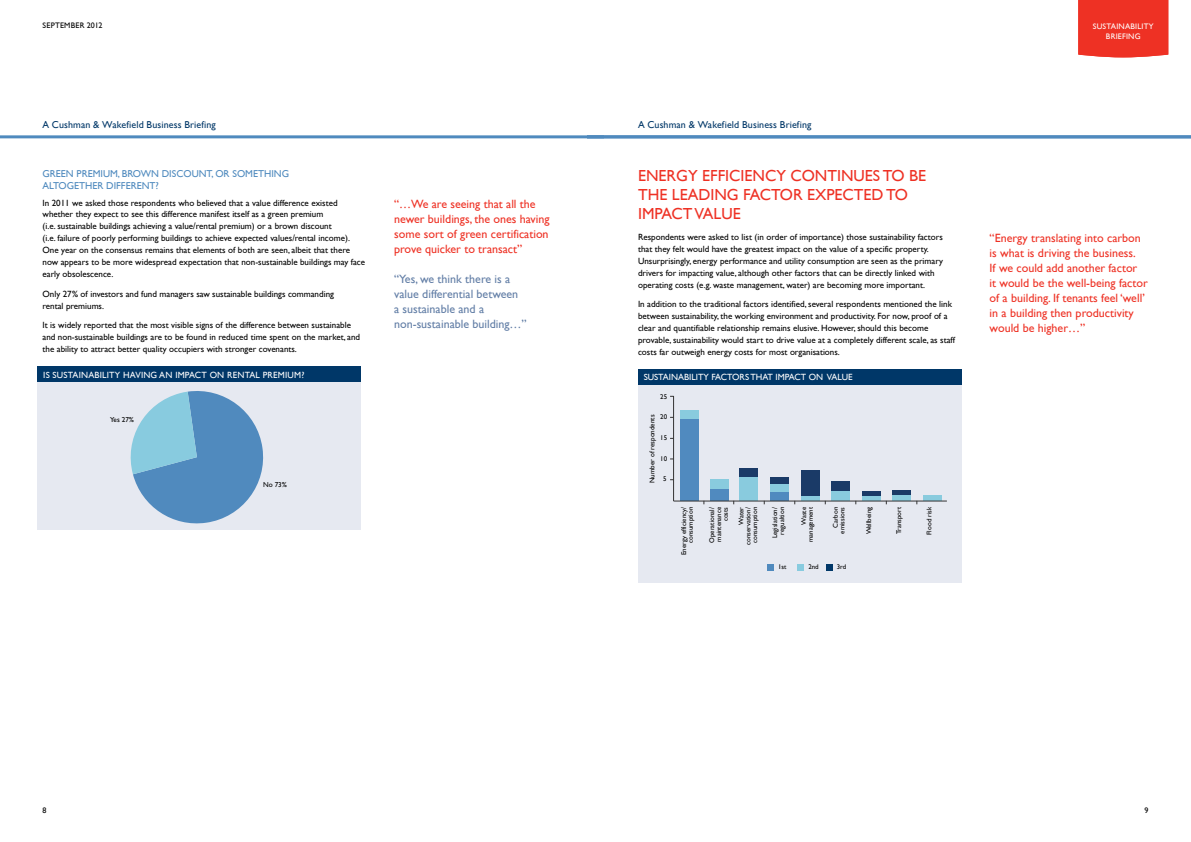
<style>
.page{position:relative;width:1191px;height:842px;background:#fff}
.page>*{position:absolute;margin:0;border:0;box-sizing:border-box;transform-origin:0 0}
.t1{font:16px/19px "Gill Sans";color:#ee3124}
.t2{font:12px/15px "Gill Sans";color:#ee3124}
.t3{font:12px/15px "Gill Sans";color:#627ea6}
.t4{font:10px "Gill Sans";letter-spacing:.01em;color:#003768}
.t5{font:10px "Gill Sans";color:#4f8abe}
.t6{font:9px/12px "Gill Sans";color:#000}
.t7{font:9px "Gill Sans";letter-spacing:.01em;color:#fff}
.t8{font:8px/10px "Gill Sans";letter-spacing:.025em;color:#fff;text-align:center}
.t9{font:8px "Gill Sans";letter-spacing:.03em;color:#000}
.t10{font:7.2px "Gill Sans";color:#000}
.t11{font:7px "Gill Sans";color:#000}
.t12{font:6.9px "Gill Sans";color:#010101}
.t13{font:6.8px/6.8px "Gill Sans";color:#000;text-align:right}
</style>
<div class="page">
<div style="left:638px;top:369px;width:323px;height:16px;background:#003768"></div>
<div style="left:638px;top:385px;width:323px;height:197px;background:#e6e9f1"></div>
<div style="left:767px;top:564px;width:7px;height:6px;background:#508abe"></div>
<div style="left:797px;top:564px;width:7px;height:6px;background:#88cbdf"></div>
<svg style="left:826px;top:564px;width:6px;height:6px"></svg>
<div style="left:710px;top:488px;width:18px;height:13px;background:#508abf"></div>
<div style="left:710px;top:479px;width:18px;height:9px;background:#89cbde"></div>
<div style="left:740px;top:468px;width:18px;height:10px;background:#1a3a67"></div>
<div style="left:680px;top:419px;width:18px;height:82px;background:#508abf"></div>
<div style="left:680px;top:410px;width:18px;height:9px;background:#89cbde"></div>
<div style="left:740px;top:478px;width:18px;height:23px;background:#89cbde"></div>
<div style="left:770px;top:492px;width:18px;height:9px;background:#508abf"></div>
<div style="left:770px;top:484px;width:18px;height:8px;background:#89cbde"></div>
<div style="left:770px;top:477px;width:18px;height:7px;background:#1a3a67"></div>
<div style="left:801px;top:496px;width:18px;height:5px;background:#89cbde"></div>
<div style="left:801px;top:470px;width:18px;height:26px;background:#1a3a67"></div>
<div style="left:831px;top:491px;width:18px;height:10px;background:#89cbde"></div>
<div style="left:831px;top:482px;width:18px;height:9px;background:#1a3a67"></div>
<div style="left:862px;top:496px;width:18px;height:5px;background:#89cbde"></div>
<hr style="left:862px;top:492px;width:18px;height:4px;background:#1a3a67">
<div style="left:892px;top:491px;width:18px;height:5px;background:#1a3a67"></div>
<div style="left:892px;top:496px;width:18px;height:5px;background:#89cbde"></div>
<div style="left:923px;top:496px;width:18px;height:5px;background:#89cbde"></div>
<hr style="left:673px;top:501px;width:273px;height:1px;background:#343333">
<svg style="left:670px;top:396px;width:4px;height:105px"></svg>
<hr style="left:587px;top:135px;width:604px;height:3px;background:#4f8abe">
<hr style="left:0;top:135px;width:604px;height:3px;background:#4f8abe">
<div style="left:1078px;top:0;width:90px;height:57px;background:#ee3124"></div>
<div style="left:38px;top:366px;width:323px;height:17px;background:#003768"></div>
<div style="left:38px;top:383px;width:323px;height:147px;background:#e6e9f1"></div>
<svg style="left:130px;top:391px;width:134px;height:133px"></svg>
<p class="t9" style="left:43px;top:21px;width:61px">SEPTEMBER 2012</p>
<p class="t8" style="left:1088px;top:21px;width:70px">DOCUMENT TITLE</p>
<p class="t8" style="left:1092px;top:21px;width:62px">SUSTAINABILITY<br>BRIEFING</p>
<p class="t4" style="left:43px;top:119px;width:175px">A Cushman &amp; Wakefield Business Briefing</p>
<p class="t4" style="left:638px;top:119px;width:175px">A Cushman &amp; Wakefield Business Briefing</p>
<p class="t5" style="left:43px;top:168px;width:14px">Green</p>
<p class="t5" style="left:77px;top:168px;width:7px">premium</p>
<p class="t5" style="left:118px;top:168px;width:19px">, Brown</p>
<p class="t5" style="left:162px;top:168px;width:8px">discount</p>
<p class="t5" style="left:211px;top:168px;width:29px">, or somet</p>
<p class="t5" style="left:264px;top:168px;width:14px">hing</p>
<p class="t5" style="left:43px;top:180px;width:8px">altoget</p>
<p class="t5" style="left:85px;top:180px;width:28px">her different</p>
<p class="t5" style="left:156px;top:180px;width:5px">?</p>
<p class="t6" style="left:43px;top:196px;width:324px">In 2011 we asked those respondents who believed that a value difference existed whether they expect to see this difference manifest itself as a green premium<br>(i.e. sustainable buildings achieving a value/rental premium) or a brown discount<br>(i.e. failure of poorly performing buildings to achieve expected values/rental income).<br>One year on the consensus remains that elements of both are seen, albeit that there now appears to be more widespread expectation that non-sustainable buildings may face early obsolescence.</p>
<p class="t6" style="left:43px;top:288px;width:293px">Only 27% of investors and fund managers saw sustainable buildings commanding rental premiums.</p>
<p class="t6" style="left:43px;top:319px;width:319px">It is widely reported that the most visible signs of the difference between sustainable and non-sustainable buildings are to be found in reduced time spent on the market, and the ability to attract better quality occupiers with stronger covenants.</p>
<p class="t7" style="left:43px;top:369px;width:16px">is sustainability</p>
<p class="t7" style="left:123px;top:369px;width:14px">having</p>
<p class="t7" style="left:159px;top:369px;width:23px">an impact</p>
<p class="t7" style="left:210px;top:369px;width:24px">on rental</p>
<p class="t7" style="left:263px;top:369px;width:7px">premium</p>
<p class="t7" style="left:301px;top:369px;width:4px">?</p>
<h2 class="t2" style="left:394px;top:196px;width:157px">“…We are seeing that all the newer buildings, the ones having some sort of green certification prove quicker to transact”</h2>
<h2 class="t3" style="left:394px;top:271px;width:134px">“Yes, we think there is a value differential between<br>a sustainable and a non-sustainable building…”</h2>
<h1 class="t1" style="left:638px;top:166px;width:289px">ENERGY EFFICIENCY CONTINUES TO BE<br>THE LEADING FACTOR expected</h1>
<h1 class="t1" style="left:886px;top:185px;width:12px">to</h1>
<h1 class="t1" style="left:638px;top:204px;width:10px">impact</h1>
<h1 class="t1" style="left:694px;top:204px;width:48px">VALUE</h1>
<p class="t6" style="left:638px;top:231px;width:306px">Respondents were asked to list (in order of importance) those sustainability factors that they felt would have the greatest impact on the value of a specific property.<br>Unsurprisingly, energy performance and utility consumption are seen as the primary drivers for impacting value, although other factors that can be directly linked with operating costs (e.g. waste management, water) are becoming more important.</p>
<p class="t6" style="left:638px;top:298px;width:318px">In addition to the traditional factors identified, several respondents mentioned the link between sustainability, the working environment and productivity. For now, proof of a clear and quantifiable relationship remains elusive. However, should this become provable, sustainability would start to drive value at a completely different scale, as staff costs far outweigh energy costs for most organisations.</p>
<p class="t7" style="left:643px;top:372px;width:10px">Sustainability</p>
<p class="t7" style="left:711px;top:372px;width:7px">factors</p>
<p class="t7" style="left:750px;top:372px;width:31px">that impact</p>
<p class="t7" style="left:808px;top:372px;width:8px">on</p>
<p class="t7" style="left:826px;top:372px;width:7px">value</p>
<h2 class="t2" style="left:989px;top:230px;width:160px">“Energy translating into carbon is what is driving the business.<br>If we could add another factor<br>it would be the well-being factor of a building. If tenants feel ‘well’ in a building then productivity would be higher…”</h2>
<p class="t12" style="left:660px;top:392px;width:8px">25</p>
<p class="t10" style="left:110px;top:415px;width:25px">Yes 27%</p>
<p class="t10" style="left:263px;top:480px;width:25px">No 73%</p>
<p class="t12" style="left:660px;top:413px;width:8px">20</p>
<p class="t11" style="left:648px;top:483px;width:70px;rotate:-90deg">Number of respondents</p>
<p class="t13" style="left:664px;top:415px;width:5px">6</p>
<p class="t12" style="left:660px;top:434px;width:8px">15</p>
<p class="t12" style="left:660px;top:455px;width:8px">10</p>
<p class="t13" style="left:664px;top:456px;width:5px">3</p>
<p class="t12" style="left:663px;top:475px;width:5px">5</p>
<p class="t13" style="left:680px;top:555px;width:49px;rotate:-90deg">Energy efficiency/ consumption</p>
<p class="t13" style="left:738px;top:545px;width:40px;rotate:-90deg">Water conservation/ consumption</p>
<p class="t13" style="left:771px;top:538px;width:33px;text-align:center;rotate:-90deg">Legislation/ regualtion</p>
<p class="t13" style="left:800px;top:542px;width:36px;rotate:-90deg">Waste management</p>
<p class="t13" style="left:832px;top:534px;width:28px;rotate:-90deg">Carbon emissions</p>
<p class="t13" style="left:865px;top:534px;width:29px;rotate:-90deg">Wellbeing</p>
<p class="t13" style="left:895px;top:534px;width:29px;rotate:-90deg">Transport</p>
<p class="t13" style="left:925px;top:535px;width:29px;rotate:-90deg">Flood risk</p>
<p class="t13" style="left:778px;top:563px;width:10px">1st</p>
<p class="t13" style="left:808px;top:563px;width:12px">2nd</p>
<p class="t13" style="left:836px;top:563px;width:11px">3rd</p>
<p class="t13" style="left:708px;top:543px;width:37px;rotate:-90deg">Operational/ maintenance costs</p>
<p class="t9" style="left:43px;top:806px;width:5px">8</p>
<p class="t9" style="left:1144px;top:806px;width:5px">9</p>
</div>
